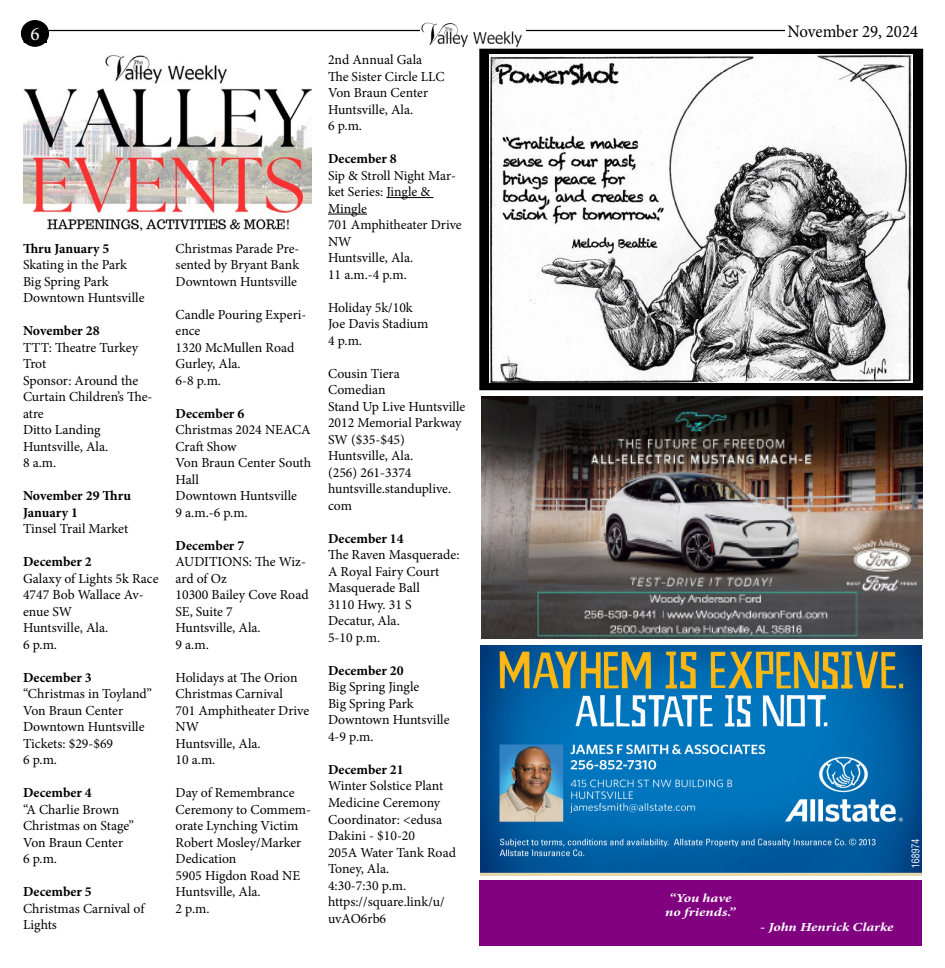
<style>
.page{position:relative;width:945px;height:968px;background:#fff}
.page>*{position:absolute;margin:0;border:0;box-sizing:border-box;transform-origin:0 0}
.t1{font:19.12px "Minion Pro";color:#fff}
.t2{font:17.5px "Minion Pro";color:#000;scale:.96 1}
.t3{font:13.75px/16.5px "Minion Pro";color:#000}
.t4{font:700 13.75px/16.5px "Minion Pro";color:#000}
.t5{font:italic 700 12.38px/14.9px "Minion Pro";letter-spacing:-.005em;color:#fff;text-align:center;scale:1.21 1}
</style>
<div class="page">
<div style="left:21px;top:21px;width:28px;height:25px;background:#000;border-radius:50%"></div>
<div style="left:21px;top:20px;width:28px;height:26px;border:1px solid #000;border-radius:50%"></div>
<hr style="left:49px;top:30px;width:736px;height:1px;background:#000">
<svg style="left:479px;top:30px;width:47px;height:19px"></svg>
<img style="left:420px;top:22px;width:105px;height:26px">
<div style="left:480px;top:49px;width:443px;height:341px;background:#000"></div>
<div style="left:479px;top:49px;width:444px;height:341px;border:1px solid #000"></div>
<img style="left:490px;top:54px;width:423px;height:328px">
<img style="left:23px;top:54px;width:289px;height:176px">
<hr style="left:386px;top:197px;width:47px;height:1px;background:#000">
<hr style="left:328px;top:214px;width:39px;height:1px;background:#000">
<img style="left:481px;top:396px;width:441px;height:242px">
<img style="left:481px;top:645px;width:441px;height:227px">
<div style="left:479px;top:880px;width:443px;height:65px;background:#800080"></div>
<h1 class="t1" style="left:31px;top:21px;width:11px">6</h1>
<p class="t2" style="left:788px;top:19px;width:138px">November 29, 2024</p>
<p class="t4" style="left:23px;top:240px;width:88px">Thru January 5</p>
<p class="t3" style="left:23px;top:256px;width:123px">Skating in the Park<br>Big Spring Park<br>Downtown Huntsville</p>
<p class="t4" style="left:23px;top:322px;width:78px">November 28</p>
<p class="t3" style="left:23px;top:339px;width:131px">TTT: Theatre Turkey<br>Trot<br>Sponsor: Around the<br>Curtain Children’s The&shy;atre<br>Ditto Landing<br>Huntsville, Ala.<br>8 a.m.</p>
<p class="t4" style="left:23px;top:487px;width:110px">November 29 Thru<br>January 1</p>
<p class="t3" style="left:23px;top:520px;width:107px">Tinsel Trail Market</p>
<p class="t4" style="left:23px;top:553px;width:70px">December 2</p>
<p class="t3" style="left:23px;top:570px;width:137px">Galaxy of Lights 5k Race<br>4747 Bob Wallace Av&shy;enue SW<br>Huntsville, Ala.<br>6 p.m.</p>
<p class="t4" style="left:23px;top:669px;width:70px">December 3</p>
<p class="t3" style="left:23px;top:685px;width:130px">“Christmas in Toyland”<br>Von Braun Center<br>Downtown Huntsville<br>Tickets: $29-$69<br>6 p.m.</p>
<p class="t4" style="left:23px;top:784px;width:70px">December 4</p>
<p class="t3" style="left:23px;top:801px;width:112px">“A Charlie Brown<br>Christmas on Stage”<br>Von Braun Center<br>6 p.m.</p>
<p class="t4" style="left:23px;top:883px;width:70px">December 5</p>
<p class="t3" style="left:23px;top:900px;width:123px">Christmas Carnival of<br>Lights</p>
<p class="t3" style="left:176px;top:240px;width:125px;text-align:justify">Christmas Parade Pre&shy;sented by Bryant Bank Downtown Huntsville</p>
<p class="t3" style="left:176px;top:306px;width:133px">Candle Pouring Experi&shy;ence<br>1320 McMullen Road<br>Gurley, Ala.<br>6-8 p.m.</p>
<p class="t4" style="left:176px;top:405px;width:70px">December 6</p>
<p class="t3" style="left:176px;top:421px;width:137px">Christmas 2024 NEACA<br>Craft Show<br>Von Braun Center South<br>Hall<br>Downtown Huntsville<br>9 a.m.-6 p.m.</p>
<p class="t4" style="left:176px;top:537px;width:70px">December 7</p>
<p class="t3" style="left:176px;top:553px;width:135px">AUDITIONS: The Wiz&shy;ard of Oz<br>10300 Bailey Cove Road<br>SE, Suite 7<br>Huntsville, Ala.<br>9 a.m.</p>
<p class="t3" style="left:176px;top:669px;width:135px">Holidays at The Orion<br>Christmas Carnival<br>701 Amphitheater Drive<br>NW<br>Huntsville, Ala.<br>10 a.m.</p>
<p class="t3" style="left:176px;top:784px;width:137px">Day of Remembrance<br>Ceremony to Commem&shy;orate Lynching Victim<br>Robert Mosley/Marker<br>Dedication<br>5905 Higdon Road NE<br>Huntsville, Ala.<br>2 p.m.</p>
<p class="t3" style="left:328px;top:52px;width:118px">2nd Annual Gala<br>The Sister Circle LLC<br>Von Braun Center<br>Huntsville, Ala.<br>6 p.m.</p>
<p class="t4" style="left:328px;top:150px;width:70px">December 8</p>
<p class="t3" style="left:328px;top:167px;width:135px">Sip &amp; Stroll Night Mar&shy;ket Series: Jingle &amp;<br>Mingle<br>701 Amphitheater Drive<br>NW<br>Huntsville, Ala.<br>11 a.m.-4 p.m.</p>
<p class="t3" style="left:328px;top:299px;width:102px">Holiday 5k/10k<br>Joe Davis Stadium<br>4 p.m.</p>
<p class="t3" style="left:328px;top:365px;width:139px">Cousin Tiera<br>Comedian<br>Stand Up Live Huntsville<br>2012 Memorial Parkway<br>SW ($35-$45)<br>Huntsville, Ala.<br>(256) 261-3374 huntsville.standuplive. com</p>
<p class="t4" style="left:328px;top:530px;width:77px">December 14</p>
<p class="t3" style="left:328px;top:547px;width:133px">The Raven Masquerade:<br>A Royal Fairy Court<br>Masquerade Ball<br>3110 Hwy. 31 S<br>Decatur, Ala.<br>5-10 p.m.</p>
<p class="t4" style="left:328px;top:662px;width:77px">December 20</p>
<p class="t3" style="left:328px;top:679px;width:123px">Big Spring Jingle<br>Big Spring Park<br>Downtown Huntsville<br>4-9 p.m.</p>
<p class="t4" style="left:328px;top:761px;width:77px">December 21</p>
<p class="t3" style="left:328px;top:778px;width:129px">Winter Solstice Plant<br>Medicine Ceremony<br>Coordinator: &lt;edusa<br>Dakini - $10-20<br>205A Water Tank Road<br>Toney, Ala.<br>4:30-7:30 p.m. https://square.link/u/ uvAO6rb6</p>
<p class="t5" style="left:665px;top:890px;width:59px">“You have no friends.”</p>
<p class="t5" style="left:760px;top:919px;width:112px">- John Henrick Clarke</p>
</div>
